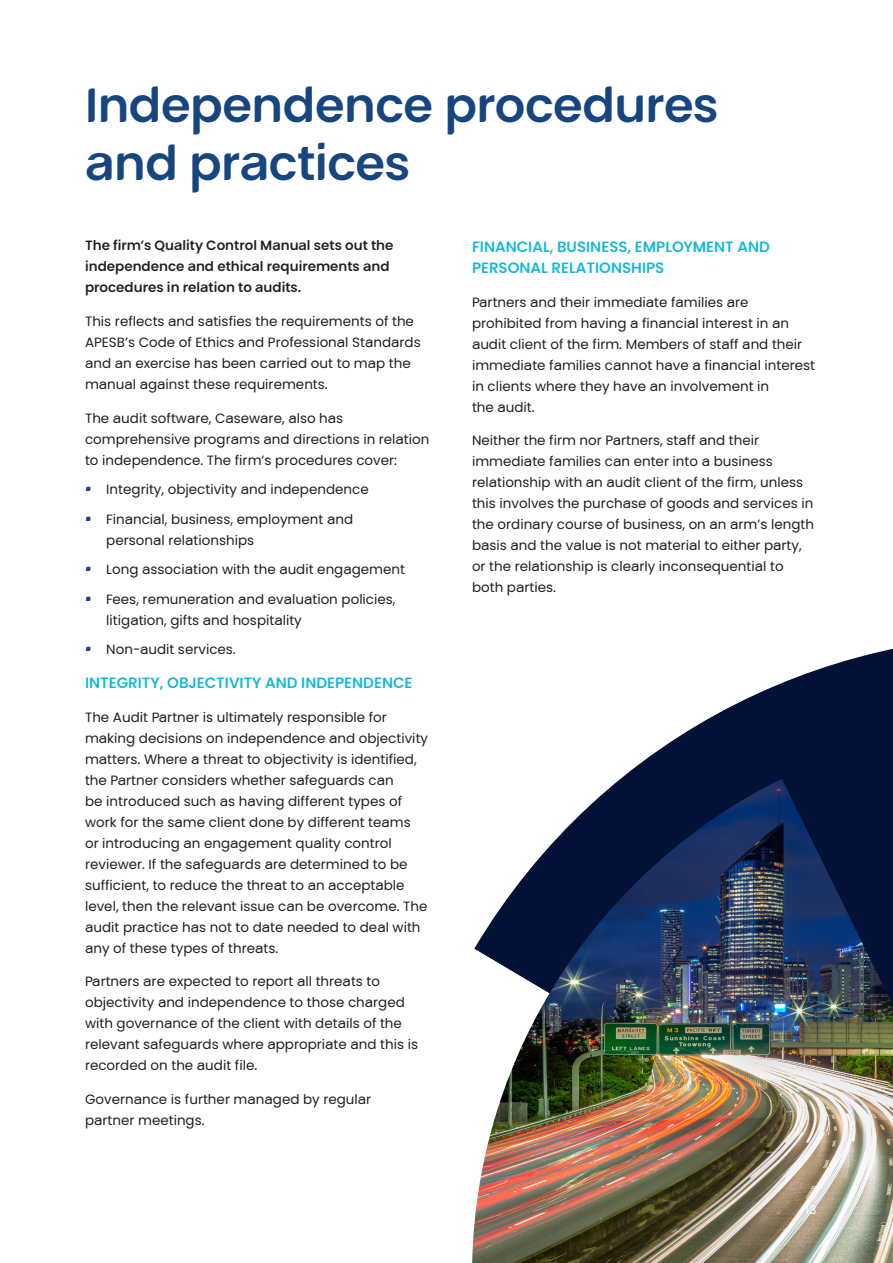
<style>
.page{position:relative;width:893px;height:1263px;background:#fff}
.page>*{position:absolute;margin:0;border:0;box-sizing:border-box;transform-origin:0 0}
.chapter-heading{font:700 48px/57.6px "PKF Global Sans";letter-spacing:-.01em;color:#174580}
.chapter-par_header_L2{font:700 15px/21px "PKF Global Sans";color:#11b8db}
.body{font:13.5px/21px "PKF Global Sans";color:#231f20}
.body-2{font:700 13.5px/21px "PKF Global Sans";color:#231f20}
.t1{font:12px "PKF Global Sans";color:#fff}
.s1{font-size:18px;color:#174580}
</style>
<div class="page">
<svg style="left:620px;top:648px;width:273px;height:131px;fill:#021135"></svg>
<img style="left:472px;top:779px;width:421px;height:484px">
<p class="chapter-heading" style="left:85px;top:76px;width:635px">Independence procedures and practices</p>
<p class="body-2" style="left:85px;top:235px;width:310px">The firm’s Quality Control Manual sets out the independence and ethical requirements and procedures in relation to audits.</p>
<p class="body" style="left:85px;top:311px;width:337px">This reflects and satisfies the requirements of the APESB’s Code of Ethics and Professional Standards and an exercise has been carried out to map the manual against these requirements.</p>
<p class="body" style="left:85px;top:407px;width:346px">The audit software, Caseware, also has comprehensive programs and directions in relation to independence. The firm’s procedures cover:</p>
<p class="body" style="left:85px;top:479px;width:285px"><span class="s1">·</span> Integrity, objectivity and independence</p>
<p class="body" style="left:106px;top:508px;width:248px;text-indent:-21px"><span class="s1">·</span> Financial, business, employment and personal relationships</p>
<p class="body" style="left:85px;top:559px;width:322px"><span class="s1">·</span> Long association with the audit engagement</p>
<p class="body" style="left:106px;top:588px;width:291px;text-indent:-21px"><span class="s1">·</span> Fees, remuneration and evaluation policies, litigation, gifts and hospitality</p>
<p class="body" style="left:85px;top:639px;width:152px"><span class="s1">·</span> Non-audit services.</p>
<p class="chapter-par_header_L2" style="left:85px;top:672px;width:329px">INTEGRITY, OBJECTIVITY AND INDEPENDENCE</p>
<p class="body" style="left:85px;top:706px;width:345px">The Audit Partner is ultimately responsible for making decisions on independence and objectivity matters. Where a threat to objectivity is identified, the Partner considers whether safeguards can<br>be introduced such as having different types of work for the same client done by different teams<br>or introducing an engagement quality control reviewer. If the safeguards are determined to be sufficient, to reduce the threat to an acceptable level, then the relevant issue can be overcome. The audit practice has not to date needed to deal with any of these types of threats.</p>
<p class="body" style="left:85px;top:971px;width:335px">Partners are expected to report all threats to objectivity and independence to those charged with governance of the client with details of the relevant safeguards where appropriate and this is recorded on the audit file.</p>
<p class="body" style="left:85px;top:1089px;width:288px">Governance is further managed by regular partner meetings.</p>
<p class="chapter-par_header_L2" style="left:472px;top:236px;width:299px">FINANCIAL, BUSINESS, EMPLOYMENT AND<br>PERSONAL RELATIONSHIPS</p>
<p class="body" style="left:472px;top:291px;width:345px">Partners and their immediate families are prohibited from having a financial interest in an audit client of the firm. Members of staff and their immediate families cannot have a financial interest in clients where they have an involvement in<br>the audit.</p>
<p class="body" style="left:472px;top:430px;width:344px">Neither the firm nor Partners, staff and their immediate families can enter into a business relationship with an audit client of the firm, unless this involves the purchase of goods and services in the ordinary course of business, on an arm’s length basis and the value is not material to either party, or the relationship is clearly inconsequential to both parties.</p>
<p class="t1" style="left:805px;top:1202px;width:12px">13</p>
</div>
